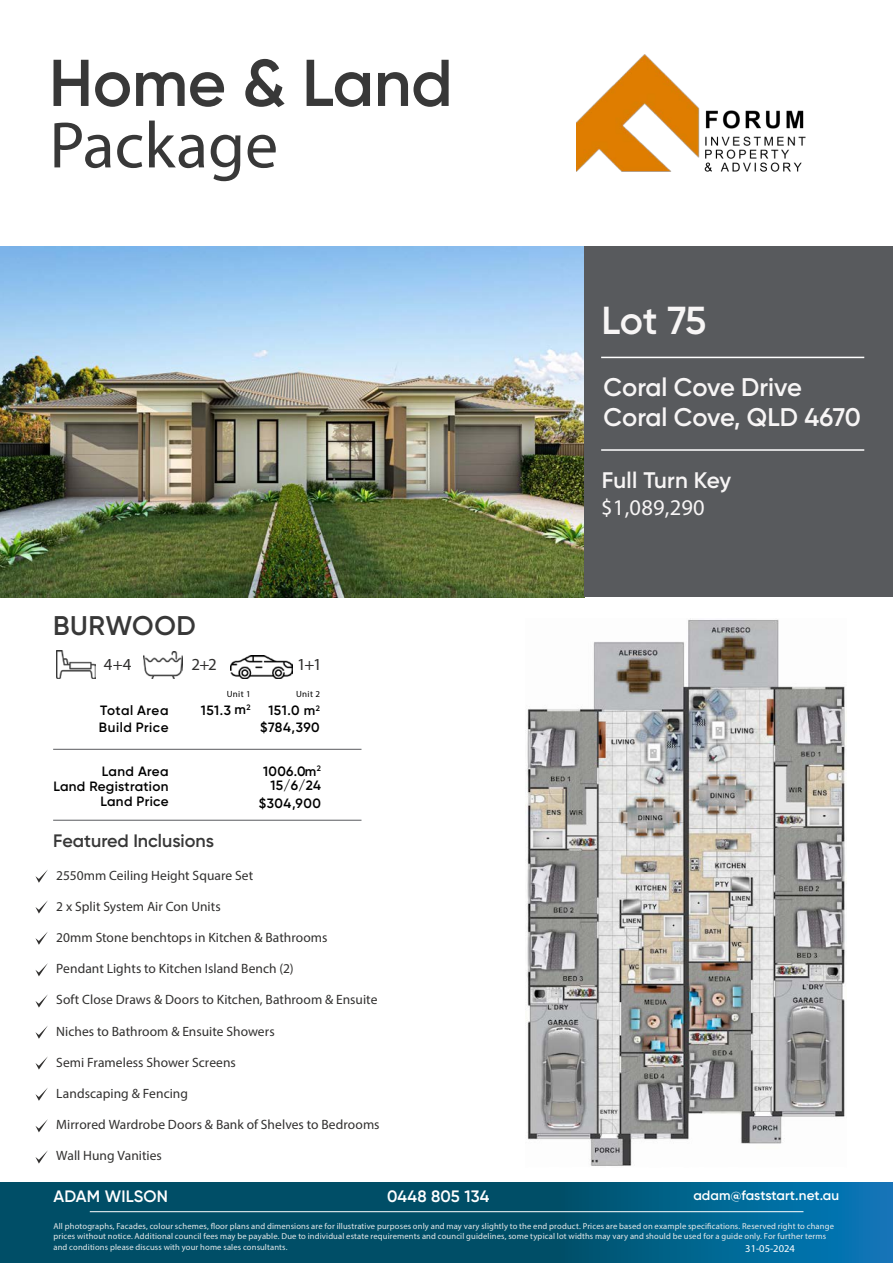
<style>
.page{position:relative;width:893px;height:1263px;background:#fff}
.page>*{position:absolute;margin:0;border:0;box-sizing:border-box;transform-origin:0 0}
.t1{font:600 66px "Gilroy";letter-spacing:-.005em;color:#383838}
.t2{font:66px "Myriad Pro";color:#383838}
.t3{font:600 39px "Gilroy";color:#f7f5f5}
.t4{font:600 27px "Gilroy";letter-spacing:.02em;color:#383838}
.t5{font:600 25.5px/30.6px "Gilroy";letter-spacing:-.005em;color:#f7f5f5}
.t6{font:600 22.5px "Gilroy";letter-spacing:.01em;color:#f7f5f5}
.t7{font:22.5px "Myriad Pro";letter-spacing:.01em;color:#f7f5f5}
.t8{font:600 18px "Gilroy";color:#383838}
.t9{font:16.8px "Myriad Pro";color:#31302f}
.t10{font:600 16.5px "Gilroy";letter-spacing:.01em;color:#fff}
.t11{font:13.5px "Myriad Pro";letter-spacing:.005em;color:#31302f}
.t12{font:600 13.5px/15px "Gilroy";letter-spacing:.025em;color:#000101;text-align:right}
.t13{font:600 13.5px "Gilroy";letter-spacing:.01em;color:#fff}
.t14{font:10.5px "Myriad Pro";color:#fff}
.t15{font:9px "Myriad Pro";letter-spacing:.04em;color:#000}
.t16{font:8.55px/10.2px "Myriad Pro";letter-spacing:.015em;color:#e8ebeb}
</style>
<div class="page">
<svg style="left:0;top:1182px;width:893px;height:81px;background:#015778"></svg>
<img style="left:0;top:247px;width:585px;height:350px">
<div style="left:585px;top:247px;width:308px;height:350px;background:#585a5d"></div>
<svg style="left:35px;top:870px;width:13px;height:13px"></svg>
<svg style="left:35px;top:900px;width:13px;height:13px"></svg>
<svg style="left:35px;top:932px;width:13px;height:13px"></svg>
<svg style="left:35px;top:963px;width:13px;height:13px"></svg>
<svg style="left:35px;top:994px;width:13px;height:13px"></svg>
<svg style="left:35px;top:1026px;width:13px;height:13px"></svg>
<svg style="left:35px;top:1056px;width:13px;height:13px"></svg>
<svg style="left:35px;top:1088px;width:13px;height:13px"></svg>
<svg style="left:35px;top:1119px;width:13px;height:13px"></svg>
<svg style="left:35px;top:1150px;width:13px;height:13px"></svg>
<hr style="left:601px;top:449px;width:263px;height:2px;background:#fff">
<hr style="left:601px;top:357px;width:263px;height:1px;background:#fff">
<img style="left:525px;top:619px;width:321px;height:547px">
<hr style="left:53px;top:820px;width:308px;height:1px;background:#585a5d">
<img style="left:143px;top:652px;width:39px;height:27px">
<img style="left:56px;top:651px;width:40px;height:28px">
<img style="left:230px;top:655px;width:63px;height:24px">
<hr style="left:53px;top:749px;width:308px;height:1px;background:#585a5d">
<img style="left:576px;top:54px;width:230px;height:117px">
<hr style="left:90px;top:1211px;width:713px;height:1px;background:#fff">
<h1 class="t1" style="left:49px;top:42px;width:405px">Home &amp; Land</h1>
<h1 class="t2" style="left:49px;top:105px;width:230px">Package</h1>
<h3 class="t4" style="left:53px;top:609px;width:144px">BURWOOD</h3>
<h3 class="t9" style="left:104px;top:654px;width:29px">4+4</h3>
<h3 class="t9" style="left:191px;top:654px;width:27px">2+2</h3>
<h3 class="t9" style="left:297px;top:654px;width:26px">1+1</h3>
<p class="t15" style="left:227px;top:689px;width:25px">Unit 1</p>
<p class="t15" style="left:296px;top:689px;width:25px">Unit 2</p>
<h3 class="t12" style="left:268px;top:703px;width:53px">151.0 m<sup>2</sup></h3>
<h3 class="t12" style="left:100px;top:703px;width:70px">Total Area</h3>
<h3 class="t12" style="left:201px;top:703px;width:51px">151.3 m<sup>2</sup></h3>
<h3 class="t12" style="left:99px;top:719px;width:71px">Build Price</h3>
<h3 class="t12" style="left:260px;top:719px;width:61px">$784,390</h3>
<h3 class="t12" style="left:53px;top:764px;width:117px">Land Area<br>Land Registration<br>Land Price</h3>
<h3 class="t8" style="left:53px;top:829px;width:162px">Featured Inclusions</h3>
<h3 class="t12" style="left:263px;top:764px;width:59px">1006.0m<sup>2</sup></h3>
<h3 class="t12" style="left:270px;top:778px;width:52px">15/6/24</h3>
<h3 class="t12" style="left:259px;top:796px;width:64px">$304,900</h3>
<h3 class="t11" style="left:56px;top:867px;width:198px">2550mm Ceiling Height Square Set</h3>
<h3 class="t11" style="left:56px;top:898px;width:166px">2 x Split System Air Con Units</h3>
<h3 class="t11" style="left:56px;top:929px;width:273px">20mm Stone benchtops in Kitchen &amp; Bathrooms</h3>
<h3 class="t11" style="left:56px;top:960px;width:239px">Pendant Lights to Kitchen Island Bench (2)</h3>
<h3 class="t11" style="left:56px;top:991px;width:323px">Soft Close Draws &amp; Doors to Kitchen, Bathroom &amp; Ensuite</h3>
<h3 class="t11" style="left:56px;top:1023px;width:220px">Niches to Bathroom &amp; Ensuite Showers</h3>
<h3 class="t11" style="left:56px;top:1054px;width:181px">Semi Frameless Shower Screens</h3>
<h3 class="t11" style="left:56px;top:1085px;width:133px">Landscaping &amp; Fencing</h3>
<h3 class="t11" style="left:56px;top:1116px;width:325px">Mirrored Wardrobe Doors &amp; Bank of Shelves to Bedrooms</h3>
<h3 class="t11" style="left:56px;top:1147px;width:107px">Wall Hung Vanities</h3>
<h2 class="t3" style="left:601px;top:296px;width:107px">Lot 75</h2>
<h3 class="t5" style="left:604px;top:371px;width:259px">Coral Cove Drive<br>Coral Cove, QLD 4670</h3>
<h3 class="t6" style="left:602px;top:466px;width:131px">Full Turn Key</h3>
<h3 class="t7" style="left:601px;top:493px;width:105px">$1,089,290</h3>
<h3 class="t10" style="left:53px;top:1186px;width:116px">ADAM WILSON</h3>
<h3 class="t10" style="left:387px;top:1186px;width:104px">0448 805 134</h3>
<h3 class="t13" style="left:693px;top:1186px;width:147px">adam@faststart.net.au</h3>
<p class="t16" style="left:53px;top:1221px;width:782px">All photographs, Facades, colour schemes, floor plans and dimensions are for illustrative purposes only and may vary slightly to the end product. Prices are based on example specifications. Reserved right to change prices without notice. Additional council fees may be payable. Due to individual estate requirements and council guidelines, some typical lot widths may vary and should be used for a guide only. For further terms and conditions please discuss with your home sales consultants.</p>
<p class="t14" style="left:745px;top:1242px;width:51px">31-05-2024</p>
</div>
